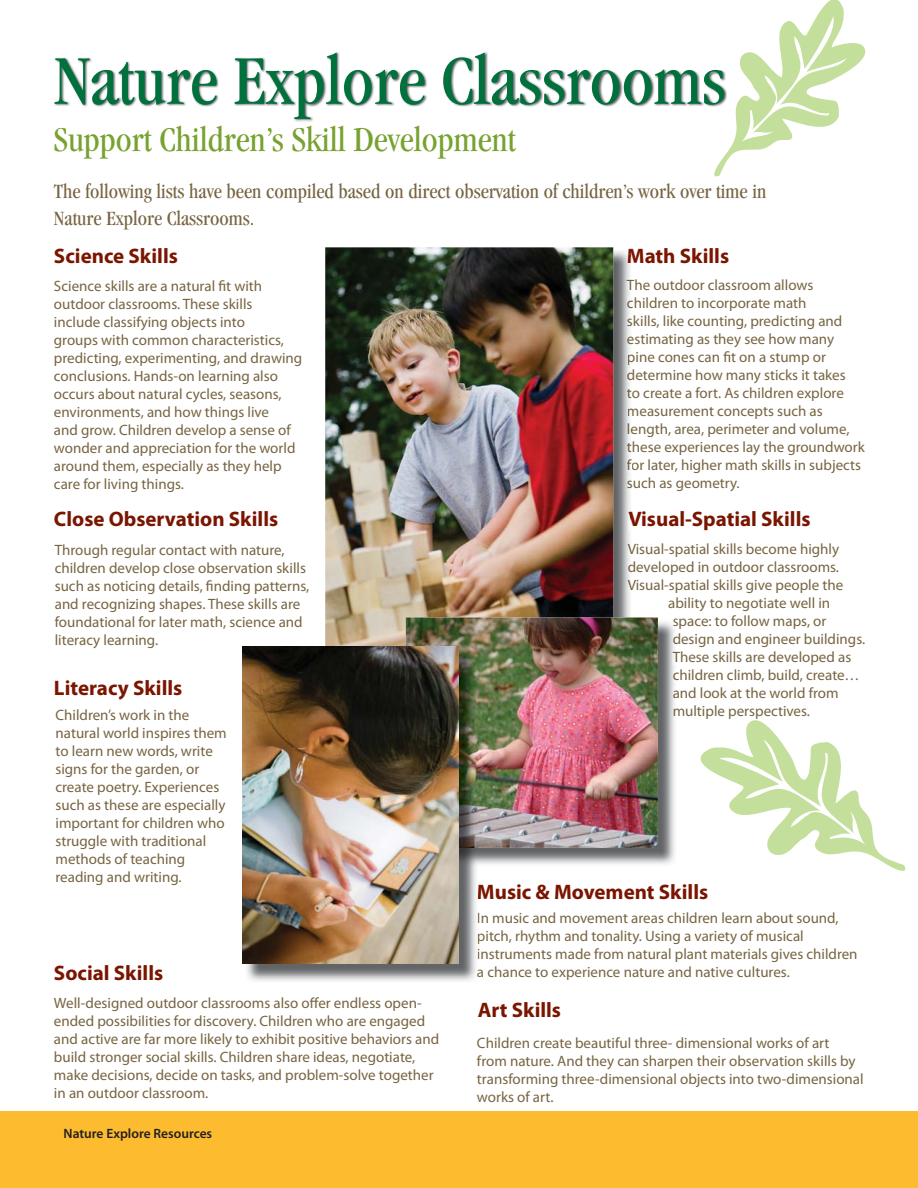
<style>
.page{position:relative;width:918px;height:1188px;background:#fff}
.page>*{position:absolute;margin:0;border:0;box-sizing:border-box;transform-origin:0 0}
.t1{font:condensed 72px "Garamond";color:#00703c}
.t2{font:condensed 36px "Garamond";color:#78a22f}
.t3{font:700 21px "Myriad Pro";color:#7a1500}
.t4{font:condensed 21px/27px "Garamond";color:#776441}
.t5{font:15px/18px "Myriad Pro";color:#776441}
.t6{font:600 13.5px "Myriad Pro";color:#231f20}
.s1{color:#6c5b3a}
.s2{color:#6f5d3c}
.s3{color:#6e5c3b}
.s4{color:#771300}
.s5{color:#715f3d}
.s6{color:#705e3d}
.s7{color:#72603e}
</style>
<div class="page">
<svg style="left:714px;top:0;width:152px;height:177px"></svg>
<img style="left:54px;top:52px;width:672px;height:69px">
<div style="left:0;top:1112px;width:918px;height:76px;background:#fdbb30"></div>
<img style="left:613px;top:250px;width:17px;height:367px">
<img style="left:628px;top:543px;width:2px;height:14px">
<img style="left:628px;top:561px;width:2px;height:14px">
<img style="left:628px;top:579px;width:2px;height:14px">
<svg style="left:629px;top:511px;width:1px;height:19px"></svg>
<svg style="left:628px;top:250px;width:2px;height:13px"></svg>
<svg style="left:627px;top:279px;width:3px;height:11px"></svg>
<img style="left:628px;top:297px;width:2px;height:14px">
<img style="left:628px;top:315px;width:2px;height:14px">
<img style="left:628px;top:333px;width:2px;height:14px">
<img style="left:628px;top:351px;width:2px;height:14px">
<img style="left:628px;top:369px;width:2px;height:14px">
<img style="left:627px;top:387px;width:3px;height:14px">
<img style="left:628px;top:405px;width:2px;height:14px">
<img style="left:628px;top:423px;width:2px;height:14px">
<img style="left:627px;top:441px;width:3px;height:14px">
<img style="left:627px;top:459px;width:3px;height:14px">
<img style="left:628px;top:477px;width:2px;height:14px">
<img style="left:325px;top:247px;width:288px;height:399px">
<img style="left:478px;top:622px;width:197px;height:242px">
<svg style="left:673px;top:622px;width:2px;height:7px"></svg>
<img style="left:673px;top:633px;width:2px;height:14px">
<img style="left:673px;top:651px;width:2px;height:14px">
<svg style="left:673px;top:669px;width:2px;height:29px"></svg>
<img style="left:674px;top:705px;width:1px;height:14px">
<img style="left:406px;top:617px;width:252px;height:231px">
<img style="left:247px;top:866px;width:230px;height:115px">
<img style="left:459px;top:848px;width:19px;height:18px">
<img style="left:459px;top:649px;width:19px;height:199px">
<img style="left:243px;top:646px;width:216px;height:318px">
<svg style="left:700px;top:720px;width:206px;height:151px"></svg>
<h1 class="t1" style="left:54px;top:53px;width:673px">Nature Explore Classrooms</h1>
<h2 class="t2" style="left:54px;top:125px;width:463px">Support Children’s Skill Development</h2>
<h3 class="t4" style="left:54px;top:179px;width:714px">The following lists have been compiled based on direct observation of children’s work over time in<br>Nature Explore Classrooms.</h3>
<h3 class="t3" style="left:54px;top:244px;width:125px">Science Skills</h3>
<h3 class="t3" style="left:627px;top:244px;width:104px">Math Skills</h3>
<p class="t5" style="left:627px;top:277px;width:239px"><span class="s1">T</span>he outdoor classroom allows <span class="s2">c</span>hildren to incorporate math<br><span class="s2">s</span>kills, like counting, predicting and <span class="s2">e</span>stimating as they see how many <span class="s2">p</span>ine cones can fit on a stump or <span class="s2">d</span>etermine how many sticks it takes<br><span class="s3">t</span>o create a fort. As children explore <span class="s2">m</span>easurement concepts such as <span class="s2">le</span>ngth, area, perimeter and volume, <span class="s3">t</span>hese experiences lay the groundwork <span class="s3">f</span>or later, higher math skills in subjects <span class="s2">s</span>uch as geometry.</p>
<p class="t5" style="left:54px;top:278px;width:250px">Science skills are a natural fit with outdoor classrooms. These skills include classifying objects into<br>groups with common characteristics, predicting, experimenting, and drawing conclusions. Hands-on learning also occurs about natural cycles, seasons, environments, and how things live<br>and grow. Children develop a sense of wonder and appreciation for the world around them, especially as they help care for living things.</p>
<h3 class="t3" style="left:54px;top:506px;width:226px">Close Observation Skills</h3>
<h3 class="t3" style="left:628px;top:507px;width:184px"><span class="s4">V</span>isual-Spatial Skills</h3>
<p class="t5" style="left:55px;top:542px;width:256px">Through regular contact with nature, children develop close observation skills such as noticing details, finding patterns, and recognizing shapes. These skills are foundational for later math, science and literacy learning.</p>
<p class="t5" style="left:628px;top:541px;width:213px"><span class="s2">V</span>isual-spatial skills become highly</p>
<p class="t5" style="left:628px;top:559px;width:213px"><span class="s2">d</span>eveloped in outdoor classrooms.</p>
<p class="t5" style="left:628px;top:577px;width:217px"><span class="s2">V</span>isual-spatial skills give people the</p>
<p class="t5" style="left:668px;top:595px;width:164px">ability to negotiate well in</p>
<p class="t5" style="left:673px;top:613px;width:155px">space: to follow maps, or</p>
<p class="t5" style="left:673px;top:631px;width:194px"><span class="s5">d</span>esign and engineer buildings.</p>
<p class="t5" style="left:673px;top:649px;width:180px"><span class="s3">T</span>hese skills are developed as</p>
<p class="t5" style="left:673px;top:667px;width:188px"><span class="s6">c</span>hildren climb, build, create…</p>
<p class="t5" style="left:673px;top:685px;width:167px"><span class="s6">a</span>nd look at the world from</p>
<p class="t5" style="left:673px;top:703px;width:139px"><span class="s7">m</span>ultiple perspectives.</p>
<h3 class="t3" style="left:54px;top:676px;width:130px">Literacy Skills</h3>
<p class="t5" style="left:55px;top:707px;width:173px">Children’s work in the natural world inspires them to learn new words, write signs for the garden, or create poetry. Experiences such as these are especially important for children who struggle with traditional methods of teaching reading and writing.</p>
<h3 class="t3" style="left:477px;top:879px;width:233px">Music &amp; Movement Skills</h3>
<h3 class="t3" style="left:54px;top:960px;width:111px">Social Skills</h3>
<p class="t5" style="left:54px;top:995px;width:387px">Well-designed outdoor classrooms also offer endless open&shy;ended possibilities for discovery. Children who are engaged and active are far more likely to exhibit positive behaviors and build stronger social skills. Children share ideas, negotiate, make decisions, decide on tasks, and problem-solve together in an outdoor classroom.</p>
<p class="t6" style="left:64px;top:1125px;width:150px">Nature Explore Resources</p>
<p class="t5" style="left:477px;top:910px;width:382px">In music and movement areas children learn about sound, pitch, rhythm and tonality. Using a variety of musical instruments made from natural plant materials gives children a chance to experience nature and native cultures.</p>
<h3 class="t3" style="left:478px;top:998px;width:85px">Art Skills</h3>
<p class="t5" style="left:477px;top:1035px;width:388px">Children create beautiful three- dimensional works of art<br>from nature. And they can sharpen their observation skills by transforming three-dimensional objects into two-dimensional works of art.</p>
</div>
